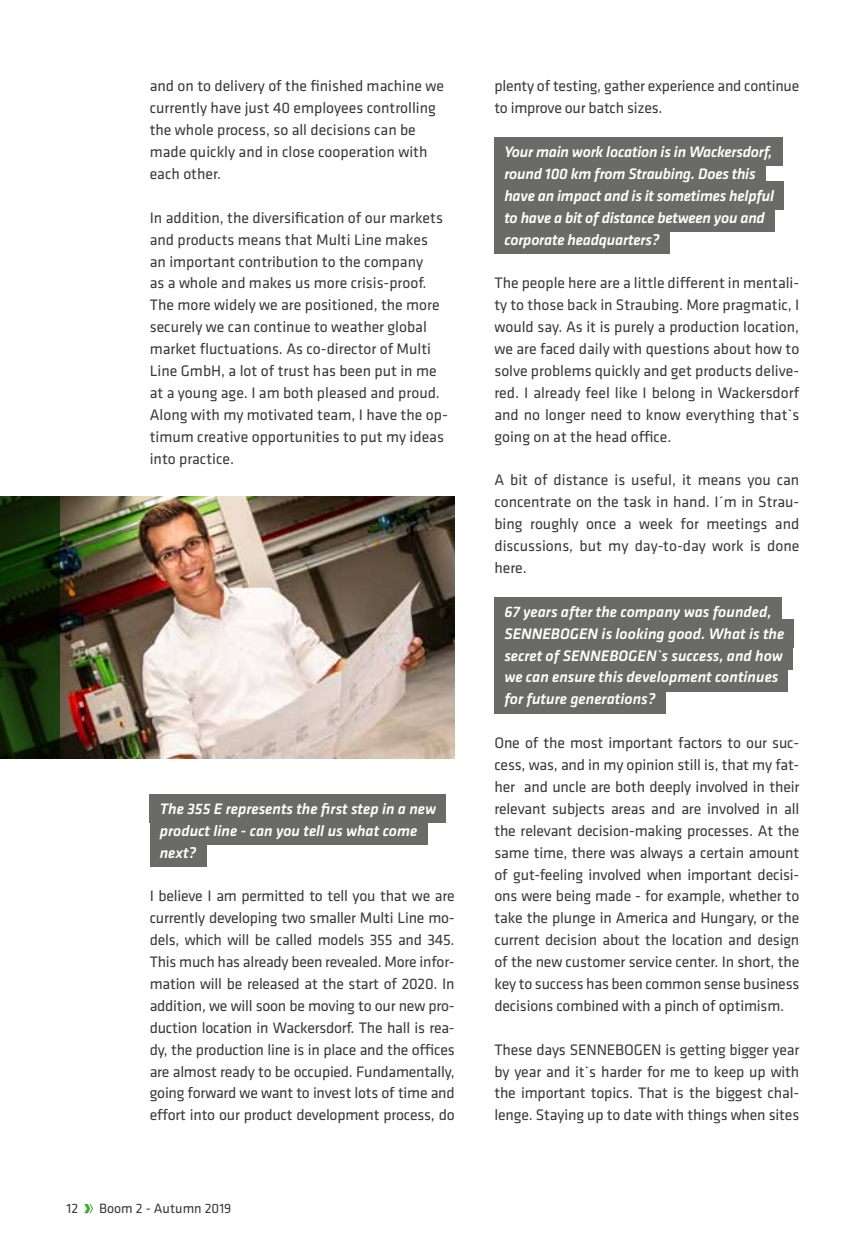
<style>
.page{position:relative;width:849px;height:1246px;background:#fff}
.page>*{position:absolute;margin:0;border:0;box-sizing:border-box;transform-origin:0 0}
.t1{font:15.75px/21.9px "Klavika Basic";color:#3a3a39;text-align:justify}
.t2{font:italic 500 15.75px/21.9px "Klavika Basic";color:#fff}
.t3{font:14px "Klavika Basic";color:#3a3a39}
</style>
<div class="page">
<img style="left:60px;top:496px;width:394px;height:262px">
<svg style="left:0;top:496px;width:60px;height:262px;background:#0f2406"></svg>
<div style="left:150px;top:794px;width:296px;height:28px;background:#6a6a69"></div>
<div style="left:150px;top:816px;width:277px;height:28px;background:#6a6a69"></div>
<div style="left:150px;top:838px;width:56px;height:28px;background:#6a6a69"></div>
<div style="left:494px;top:138px;width:288px;height:28px;background:#6a6a69"></div>
<div style="left:494px;top:160px;width:271px;height:28px;background:#6a6a69"></div>
<div style="left:494px;top:181px;width:290px;height:29px;background:#6a6a69"></div>
<div style="left:494px;top:203px;width:280px;height:28px;background:#6a6a69"></div>
<div style="left:494px;top:225px;width:175px;height:28px;background:#6a6a69"></div>
<div style="left:494px;top:597px;width:287px;height:28px;background:#6a6a69"></div>
<div style="left:494px;top:619px;width:300px;height:28px;background:#6a6a69"></div>
<div style="left:494px;top:641px;width:298px;height:28px;background:#6a6a69"></div>
<div style="left:494px;top:663px;width:294px;height:28px;background:#6a6a69"></div>
<div style="left:494px;top:685px;width:171px;height:28px;background:#6a6a69"></div>
<svg style="left:84px;top:1204px;width:9px;height:8px"></svg>
<p class="t1" style="left:150px;top:75px;width:296px;text-align:left">and on to delivery of the finished machine we currently have just 40 employees controlling the whole process, so all decisions can be made quickly and in close cooperation with each other.</p>
<p class="t1" style="left:150px;top:206px;width:299px;text-align:left">In addition, the diversification of our markets and products means that Multi Line makes an important contribution to the company<br>as a whole and makes us more crisis-proof.<br>The more widely we are positioned, the more securely we can continue to weather global market fluctuations. As co-director of Multi Line GmbH, a lot of trust has been put in me at a young age. I am both pleased and proud.<br>Along with my motivated team, I have the op&shy;timum creative opportunities to put my ideas into practice.</p>
<p class="t2" style="left:160px;top:797px;width:278px">The 355 E represents the first step in a new product line - can you tell us what come next?</p>
<p class="t1" style="left:150px;top:884px;width:306px">I believe I am permitted to tell you that we are currently developing two smaller Multi Line mo&shy;dels, which will be called models 355 and 345.<br>This much has already been revealed. More infor&shy;mation will be released at the start of 2020. In addition, we will soon be moving to our new pro&shy;duction location in Wackersdorf. The hall is rea&shy;dy, the production line is in place and the offices are almost ready to be occupied. Fundamentally, going forward we want to invest lots of time and effort into our product development process, do</p>
<p class="t3" style="left:66px;top:1199px;width:13px">12</p>
<p class="t3" style="left:99px;top:1199px;width:134px">Boom 2 - Autumn 2019</p>
<p class="t1" style="left:494px;top:75px;width:306px">plenty of testing, gather experience and continue to improve our batch sizes.</p>
<p class="t2" style="left:504px;top:140px;width:271px">Your main work location is in Wackersdorf, round 100 km from Straubing. Does this have an impact and is it sometimes helpful to have a bit of distance between you and corporate headquarters?</p>
<p class="t1" style="left:494px;top:272px;width:306px">The people here are a little different in mentali&shy;ty to those back in Straubing. More pragmatic, I would say. As it is purely a production location, we are faced daily with questions about how to solve problems quickly and get products delive&shy;red. I already feel like I belong in Wackersdorf and no longer need to know everything that`s going on at the head office.</p>
<p class="t1" style="left:494px;top:468px;width:306px">A bit of distance is useful, it means you can concentrate on the task in hand. I´m in Strau&shy;bing roughly once a week for meetings and discussions, but my day-to-day work is done here.</p>
<p class="t2" style="left:504px;top:600px;width:281px">67 years after the company was founded, SENNEBOGEN is looking good. What is the secret of SENNEBOGEN`s success, and how we can ensure this development continues for future generations?</p>
<p class="t1" style="left:494px;top:731px;width:306px">One of the most important factors to our suc&shy;cess, was, and in my opinion still is, that my fat&shy;her and uncle are both deeply involved in their relevant subjects areas and are involved in all the relevant decision-making processes. At the same time, there was always a certain amount of gut-feeling involved when important decisi&shy;ons were being made - for example, whether to take the plunge in America and Hungary, or the current decision about the location and design of the new customer service center. In short, the key to success has been common sense business decisions combined with a pinch of optimism.</p>
<p class="t1" style="left:494px;top:1037px;width:306px">These days SENNEBOGEN is getting bigger year by year and it`s harder for me to keep up with the important topics. That is the biggest chal&shy;lenge. Staying up to date with things when sites</p>
</div>
